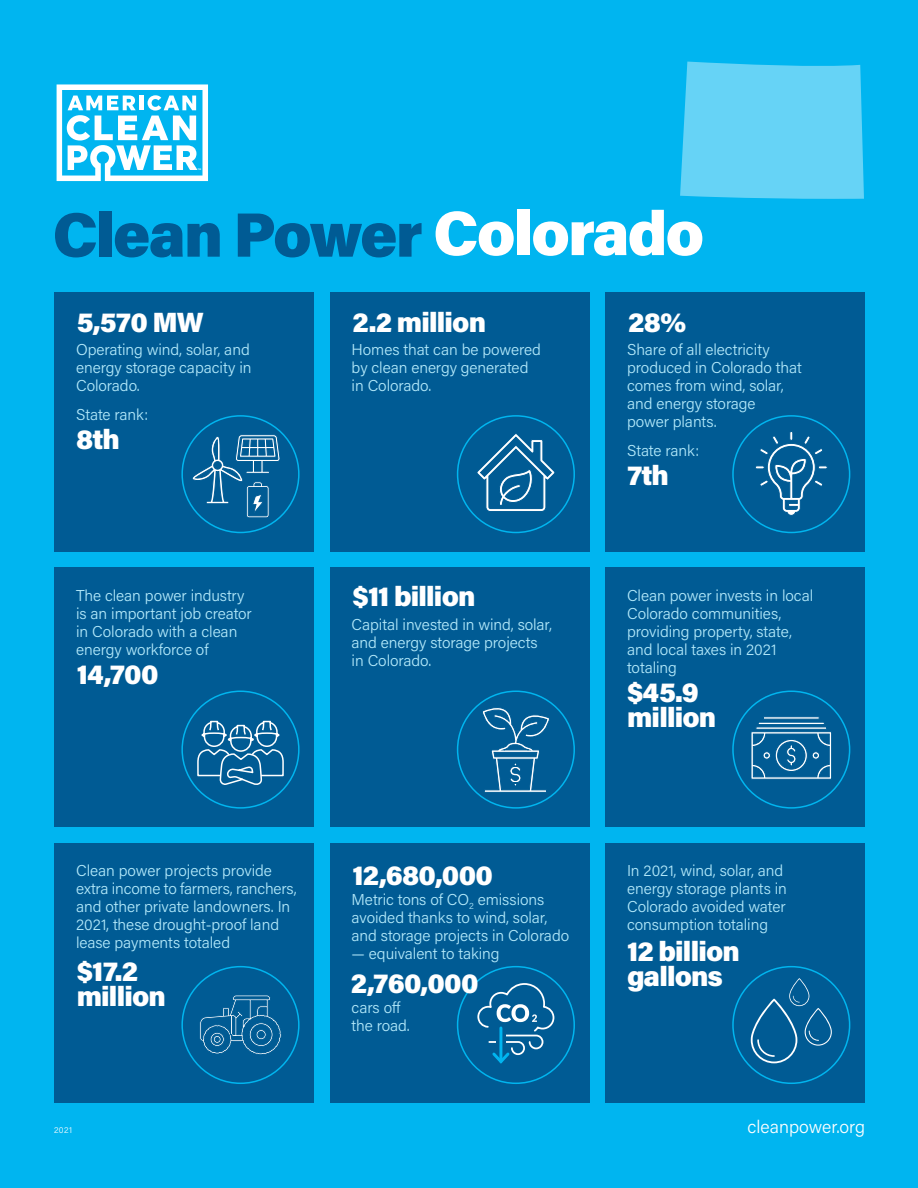
<style>
.page{position:relative;width:918px;height:1188px;background:#00b5f0}
.page>*{position:absolute;margin:0;border:0;box-sizing:border-box;transform-origin:0 0}
.t1{font:900 62.55px "Acumin Pro";letter-spacing:-.03em;color:#005b94}
.t2{font:900 27.9px/25.5px "Acumin Pro";letter-spacing:-.03em;color:#fff}
.t3{font:300 18px "Acumin Pro";color:#fff}
.t4{font:300 15.75px/18px "Acumin Pro";letter-spacing:-.005em;color:#b3e9fa}
.t5{font:300 8.25px "Acumin Pro";color:#fff}
.t6{font:700 2.4px "Myriad Pro";color:#fff}
.s1{color:#fff}
</style>
<div class="page">
<svg style="left:57px;top:84px;width:151px;height:97px"></svg>
<div style="left:55px;top:568px;width:259px;height:259px;background:#005b94"></div>
<div style="left:330px;top:568px;width:260px;height:259px;background:#005b94"></div>
<div style="left:605px;top:568px;width:260px;height:259px;background:#005b94"></div>
<div style="left:55px;top:292px;width:259px;height:260px;background:#005b94"></div>
<div style="left:330px;top:292px;width:260px;height:260px;background:#005b94"></div>
<div style="left:605px;top:292px;width:260px;height:260px;background:#005b94"></div>
<div style="left:55px;top:843px;width:259px;height:260px;background:#005b94"></div>
<div style="left:330px;top:843px;width:260px;height:260px;background:#005b94"></div>
<div style="left:605px;top:843px;width:260px;height:260px;background:#005b94"></div>
<div style="left:181px;top:415px;width:119px;height:118px;border:2px solid #00b5ef;border-radius:50%"></div>
<div style="left:457px;top:415px;width:118px;height:118px;border:2px solid #00b5ef;border-radius:50%"></div>
<div style="left:732px;top:415px;width:118px;height:118px;border:2px solid #00b5ef;border-radius:50%"></div>
<div style="left:181px;top:691px;width:119px;height:118px;border:2px solid #00b5ef;border-radius:50%"></div>
<div style="left:457px;top:691px;width:118px;height:118px;border:2px solid #00b5ef;border-radius:50%"></div>
<div style="left:732px;top:691px;width:118px;height:118px;border:2px solid #00b5ef;border-radius:50%"></div>
<div style="left:181px;top:966px;width:119px;height:118px;border:2px solid #00b5ef;border-radius:50%"></div>
<div style="left:457px;top:966px;width:118px;height:118px;border:2px solid #00b5ef;border-radius:50%"></div>
<div style="left:732px;top:966px;width:118px;height:118px;border:2px solid #00b5ef;border-radius:50%"></div>
<svg style="left:751px;top:978px;width:81px;height:85px"></svg>
<svg style="left:482px;top:707px;width:68px;height:86px"></svg>
<svg style="left:755px;top:432px;width:73px;height:84px"></svg>
<svg style="left:197px;top:720px;width:87px;height:65px"></svg>
<svg style="left:476px;top:433px;width:80px;height:85px"></svg>
<svg style="left:751px;top:716px;width:81px;height:64px"></svg>
<svg style="left:200px;top:995px;width:81px;height:60px"></svg>
<svg style="left:477px;top:982px;width:78px;height:82px"></svg>
<svg style="left:192px;top:432px;width:88px;height:86px"></svg>
<div style="left:680px;top:62px;width:184px;height:137px;background:#66d3f6"></div>
<p class="t6" style="left:198px;top:168px;width:5px">TM</p>
<h1 class="t1" style="left:52px;top:190px;width:653px">Clean Power <span class="s1">Colorado</span></h1>
<h2 class="t2" style="left:77px;top:308px;width:129px">5,570 MW</h2>
<h2 class="t2" style="left:352px;top:308px;width:135px">2.2 million</h2>
<h2 class="t2" style="left:628px;top:308px;width:60px">28%</h2>
<p class="t4" style="left:76px;top:339px;width:177px;text-align:justify">Operating wind, solar, and energy storage capacity in Colorado.</p>
<p class="t4" style="left:76px;top:405px;width:74px">State rank:</p>
<h2 class="t2" style="left:76px;top:425px;width:45px">8th</h2>
<p class="t4" style="left:76px;top:586px;width:177px">The clean power industry is an important job creator in Colorado with a clean energy workforce of</p>
<h2 class="t2" style="left:77px;top:660px;width:83px">14,700</h2>
<p class="t4" style="left:76px;top:861px;width:222px">Clean power projects provide extra income to farmers, ranchers, and other private landowners. In<br>2021, these drought-proof land lease payments totaled</p>
<h2 class="t2" style="left:77px;top:957px;width:91px">$17.2 million</h2>
<p class="t4" style="left:352px;top:339px;width:191px">Homes that can be powered by clean energy generated in Colorado.</p>
<p class="t4" style="left:627px;top:339px;width:176px">Share of all electricity produced in Colorado that comes from wind, solar, and energy storage<br>power plants.</p>
<p class="t4" style="left:627px;top:441px;width:74px">State rank:</p>
<h2 class="t2" style="left:352px;top:582px;width:125px">$11 billion</h2>
<p class="t4" style="left:352px;top:615px;width:202px">Capital invested in wind, solar, and energy storage projects in Colorado.</p>
<h2 class="t2" style="left:352px;top:861px;width:142px">12,680,000</h2>
<p class="t4" style="left:352px;top:890px;width:219px">Metric tons of CO<sub>2</sub> emissions avoided thanks to wind, solar, and storage projects in Colorado</p>
<p class="t4" style="left:352px;top:944px;width:150px">— equivalent to taking</p>
<p class="t4" style="left:352px;top:998px;width:60px">cars off the road.</p>
<h2 class="t2" style="left:351px;top:969px;width:129px">2,760,000</h2>
<h2 class="t2" style="left:627px;top:461px;width:43px">7th</h2>
<p class="t4" style="left:627px;top:586px;width:188px">Clean power invests in local<br>Colorado communities, providing property, state, and local taxes in 2021 totaling</p>
<h2 class="t2" style="left:627px;top:678px;width:91px">$45.9 million</h2>
<p class="t4" style="left:627px;top:861px;width:161px">In 2021, wind, solar, and energy storage plants in<br>Colorado avoided water consumption totaling</p>
<h2 class="t2" style="left:627px;top:937px;width:114px">12 billion gallons</h2>
<p class="t5" style="left:54px;top:1125px;width:20px">2021</p>
<p class="t3" style="left:748px;top:1115px;width:119px">cleanpower.org</p>
</div>
